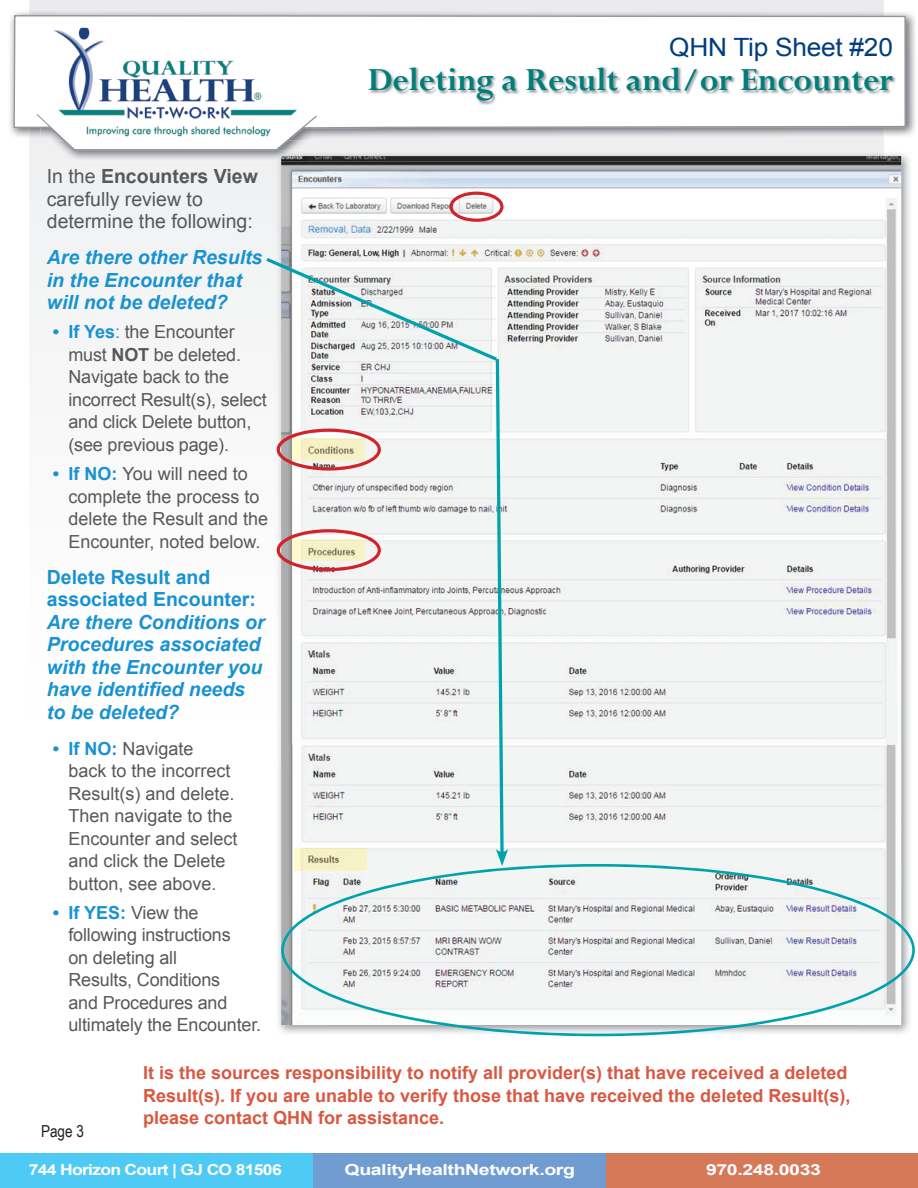
<style>
.page{position:relative;width:918px;height:1188px;background:#fff}
.page>*{position:absolute;margin:0;border:0;box-sizing:border-box;transform-origin:0 0}
.t1{font:700 42px "Perpetua";color:#007e7a}
.t2{font:700 36px "Perpetua";color:#007e7a;scale:.96 1}
.t3{font:25.2px "Arial";letter-spacing:-.01em;color:#013d7d;scale:1.04 1}
.t4{font:italic 700 19.5px/22.5px "Arial";color:#1992d2}
.t5{font:19.5px/22.5px "Arial";color:#57585a}
.t6{font:700 19.5px/22.5px "Arial";color:#1992d2}
.t7{font:18px/22.5px "Arial";letter-spacing:-.01em;color:#57585a}
.t8{font:700 18px/22.5px "Arial";color:#d95842}
.t9{font:16.5px "Arial Narrow";color:#231f20}
.t10{font:700 15.15px "Arial";letter-spacing:-.02em;color:#fff;scale:1.28 1}
.t11{font:700 15.15px "Arial";letter-spacing:-.04em;color:#fff;scale:1.15 1}
.s1{font-weight:700}
.s2{font-weight:700;color:#1992d2}
.s3{color:#1992d2}
</style>
<div class="page">
<div style="left:29px;top:0;width:855px;height:317px;background:#f1f2f3"></div>
<img style="left:901px;top:161px;width:8px;height:703px">
<img style="left:276px;top:161px;width:5px;height:97px">
<img style="left:281px;top:161px;width:620px;height:703px">
<div style="left:606px;top:1153px;width:312px;height:35px;background:#d67959"></div>
<div style="left:313px;top:1153px;width:293px;height:35px;background:#719cd2"></div>
<div style="left:0;top:1153px;width:312px;height:35px;background:#4ecaf4"></div>
<img style="left:29px;top:10px;width:855px;height:151px">
<img style="left:276px;top:151px;width:633px;height:10px">
<svg style="left:14px;top:15px;width:892px;height:135px"></svg>
<img style="left:41px;top:28px;width:272px;height:99px">
<img style="left:76px;top:127px;width:199px;height:13px">
<svg style="left:37px;top:114px;width:39px;height:37px"></svg>
<svg style="left:275px;top:116px;width:42px;height:35px"></svg>
<img style="left:369px;top:68px;width:527px;height:36px">
<svg style="left:281px;top:864px;width:634px;height:172px;fill:#f3f4f4"></svg>
<svg style="left:449px;top:192px;width:55px;height:30px"></svg>
<svg style="left:266px;top:258px;width:242px;height:608px"></svg>
<h3 class="t3" style="left:733px;top:16px;width:156px">QHN Platform</h3>
<h2 class="t2" style="left:368px;top:57px;width:549px">Deleting a Result and/or Encounter</h2>
<h3 class="t3" style="left:669px;top:30px;width:217px">QHN Tip Sheet #20</h3>
<h1 class="t1" style="left:770px;top:73px;width:125px">V2.5.8.1</h1>
<p class="t5" style="left:47px;top:165px;width:212px">In the <span class="s1">Encounters View </span>carefully review to determine the following:</p>
<p class="t4" style="left:47px;top:247px;width:217px">Are there other Results in the Encounter that will not be deleted?</p>
<p class="t7" style="left:68px;top:321px;width:200px;text-indent:-16px"><span class="s2">• If Yes</span><span class="s3">:</span> the Encounter must <span class="s1">NOT</span> be deleted.<br>Navigate back to the incorrect Result(s), select and click Delete button, (see previous page).</p>
<p class="t7" style="left:68px;top:463px;width:201px;text-indent:-16px"><span class="s2">• If NO:</span> You will need to complete the process to delete the Result and the<br>Encounter, noted below.</p>
<p class="t6" style="left:47px;top:566px;width:211px">Delete Result and associated Encounter:</p>
<p class="t4" style="left:47px;top:611px;width:219px">Are there Conditions or<br>Procedures associated with the Encounter you have identified needs to be deleted?</p>
<p class="t7" style="left:68px;top:737px;width:171px;text-indent:-16px"><span class="s2">• If NO:</span> Navigate<br>back to the incorrect<br>Result(s) and delete.<br>Then navigate to the<br>Encounter and select and click the Delete button, see above.</p>
<p class="t7" style="left:68px;top:902px;width:194px;text-indent:-16px"><span class="s2">• If YES:</span> View the following instructions<br>on deleting all<br>Results, Conditions<br>and Procedures and ultimately the Encounter.</p>
<p class="t8" style="left:143px;top:1062px;width:709px">It is the sources responsibility to notify all provider(s) that have received a deleted<br>Result(s). If you are unable to verify those that have received the deleted Result(s), please contact QHN for assistance.</p>
<p class="t9" style="left:41px;top:1119px;width:44px">Page 3</p>
<p class="t11" style="left:29px;top:1159px;width:222px">744 Horizon Court | GJ CO 81506</p>
<p class="t10" style="left:345px;top:1159px;width:182px">QualityHealthNetwork.org</p>
<p class="t10" style="left:706px;top:1159px;width:91px">970.248.0033</p>
</div>
